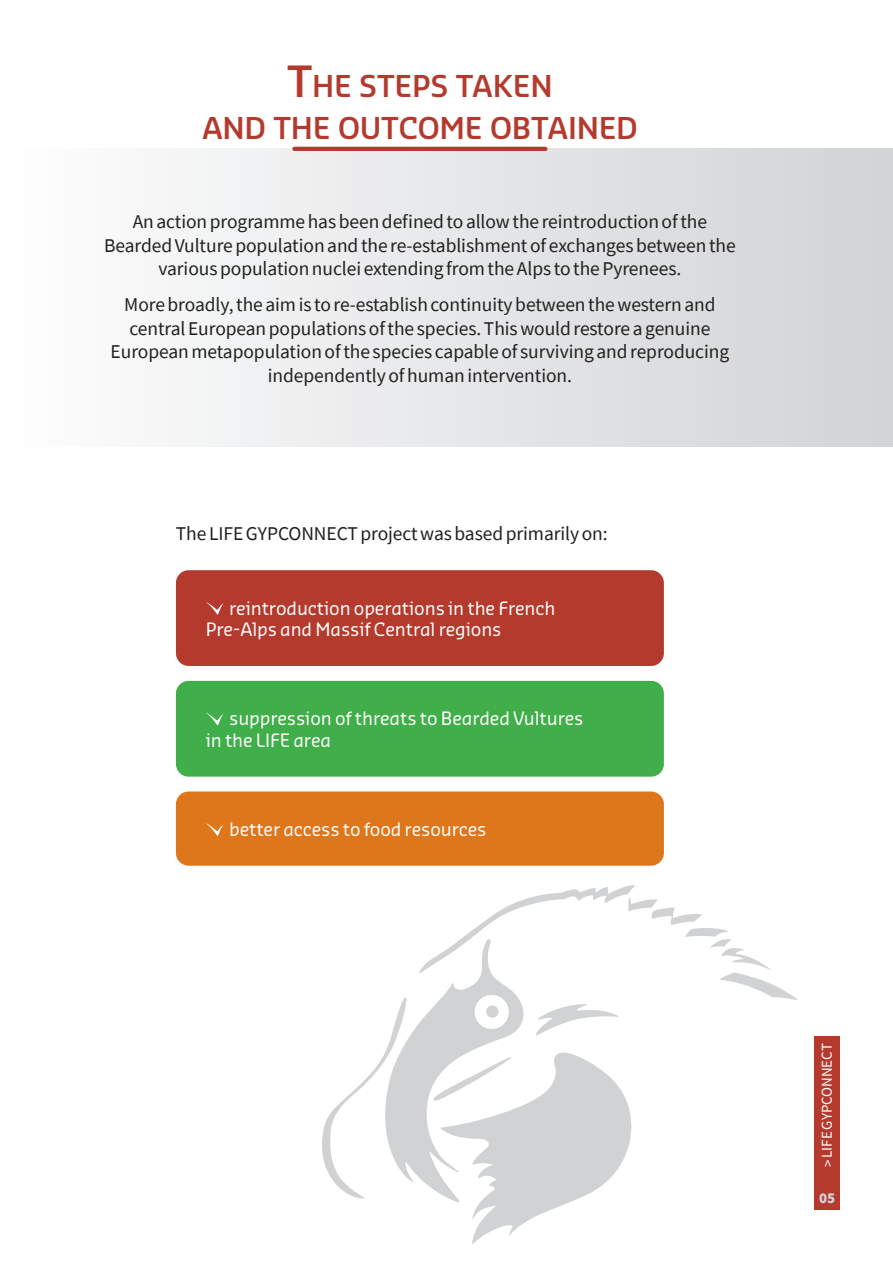
<style>
.page{position:relative;width:893px;height:1263px;background:#fff}
.page>*{position:absolute;margin:0;border:0;box-sizing:border-box;transform-origin:0 0}
.t1{font:600 29.4px/42px "Sansa Pro";letter-spacing:-.01em;color:#b53a2e;text-align:center}
.t2{font:19.5px/23.4px "Source Sans Pro";letter-spacing:-.005em;color:#231f20;text-align:center}
.t3{font:18px/21.6px "Sansa Pro";letter-spacing:-.005em;color:#fff}
.t4{font:15px "Source Sans Pro";letter-spacing:-.005em;color:#fff}
.t5{font:900 15px "Source Sans Pro";color:#d1d2d4}
.s1{font-size:42px}
</style>
<div class="page">
<div style="left:814px;top:1036px;width:26px;height:174px;background:#b53a2e"></div>
<svg style="left:322px;top:885px;width:476px;height:359px"></svg>
<div style="left:0;top:149px;width:893px;height:297px;background:linear-gradient(to right,#fefefe,#d1d3d5)"></div>
<div style="left:176px;top:570px;width:488px;height:96px;background:#b53a2e;border-radius:13px"></div>
<svg style="left:206px;top:602px;width:18px;height:13px"></svg>
<div style="left:176px;top:681px;width:488px;height:96px;background:#40ae49;border-radius:13px"></div>
<svg style="left:206px;top:712px;width:18px;height:14px"></svg>
<div style="left:176px;top:791px;width:488px;height:75px;background:#de761b;border-radius:13px"></div>
<svg style="left:206px;top:823px;width:18px;height:13px"></svg>
<hr style="left:292px;top:147px;width:255px;height:4px;background:#b53a2e;border-radius:2px">
<h1 class="t1" style="left:202px;top:64px;width:437px"><span class="s1">T</span>HE STEPS TAKEN<br>AND THE OUTCOME OBTAINED</h1>
<p class="t2" style="left:104px;top:210px;width:633px">An action programme has been defined to allow the reintroduction of the<br>Bearded Vulture population and the re-establishment of exchanges between the various population nuclei extending from the Alps to the Pyrenees.</p>
<p class="t2" style="left:111px;top:293px;width:620px">More broadly, the aim is to re-establish continuity between the western and central European populations of the species. This would restore a genuine European metapopulation of the species capable of surviving and reproducing independently of human intervention.</p>
<p class="t2" style="left:176px;top:522px;width:433px">The LIFE GYPCONNECT project was based primarily on:</p>
<p class="t3" style="left:206px;top:596px;width:351px;text-indent:23px">reintroduction operations in the French<br>Pre-Alps and Massif Central regions</p>
<p class="t3" style="left:206px;top:707px;width:379px;text-indent:23px">suppression of threats to Bearded Vultures in the LIFE area</p>
<p class="t3" style="left:229px;top:818px;width:259px">better access to food resources</p>
<p class="t4" style="left:817px;top:1167px;width:125px;rotate:-90deg">&gt; LIFE GYPCONNECT</p>
<p class="t5" style="left:819px;top:1187px;width:18px">05</p>
</div>
